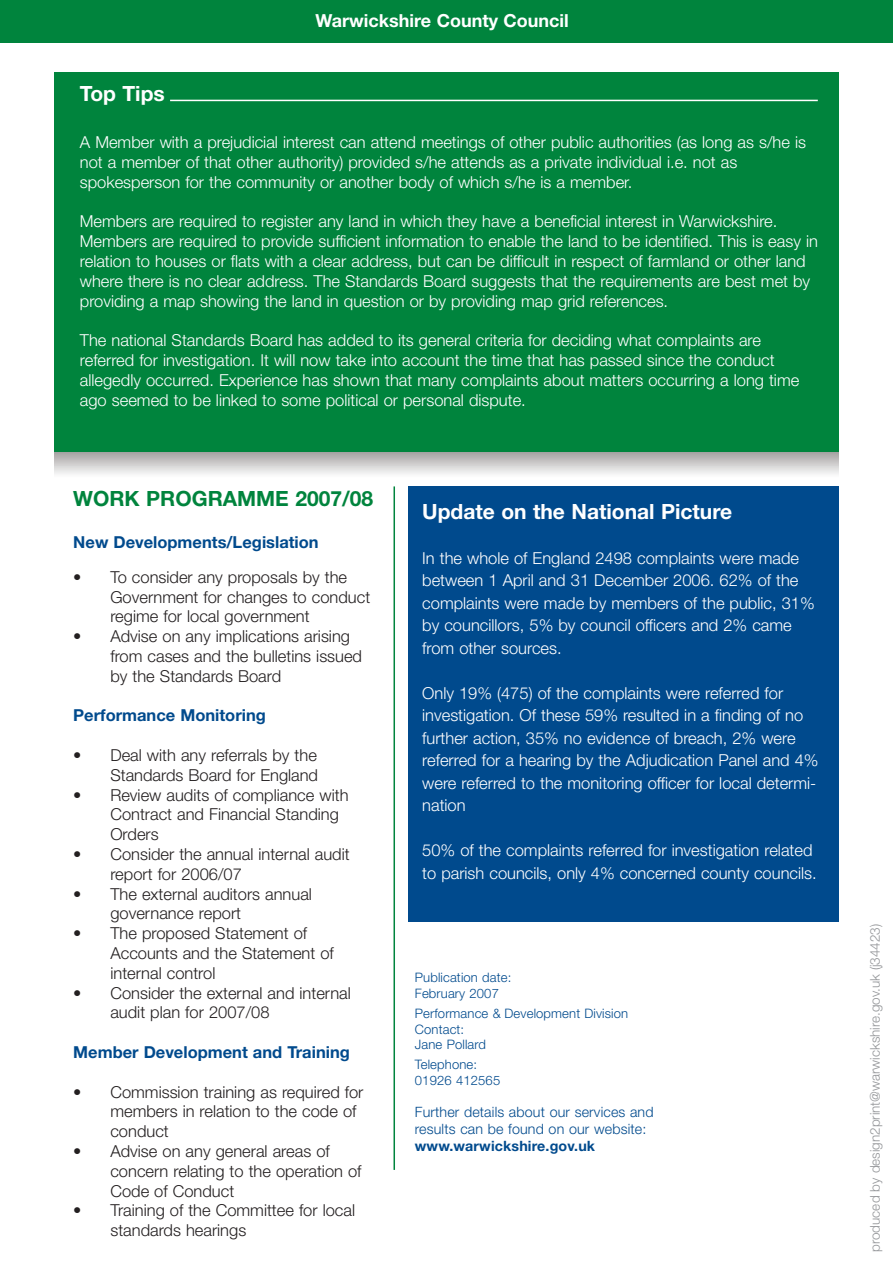
<style>
.page{position:relative;width:893px;height:1263px;background:#fff}
.page>*{position:absolute;margin:0;border:0;box-sizing:border-box;transform-origin:0 0}
.t1{font:700 21px "Helvetica Neue";color:#fff}
.t2{font:700 21px "Helvetica Neue";color:#00843d}
.t3{font:700 18px "Helvetica Neue";color:#fff}
.t4{font:300 16.5px/22.5px "Helvetica Neue";color:#fff}
.t5{font:300 16.5px/19.8px "Helvetica Neue";color:#231f20}
.t6{font:700 16.5px "Helvetica Neue";color:#004a8d}
.t7{font:300 14.25px/17.1px "Helvetica Neue";letter-spacing:.01em;color:#004a8d}
.t8{font:700 14.25px "Helvetica Neue";letter-spacing:.01em;color:#004a8d}
.t9{font:300 13.5px "Helvetica Neue";color:#939598}
.t10{font:300 13.05px/15.6px "Helvetica Neue";letter-spacing:.01em;color:#004a8d}
</style>
<div class="page">
<img style="left:54px;top:452px;width:785px;height:49px">
<div style="left:54px;top:72px;width:785px;height:380px;background:#00843d"></div>
<hr style="left:170px;top:100px;width:648px;height:1px;background:#fff">
<hr style="left:393px;top:486px;width:2px;height:684px;background:#00843d">
<div style="left:409px;top:486px;width:430px;height:436px;background:#004a8d"></div>
<div style="left:0;top:0;width:893px;height:43px;background:#00843d"></div>
<p class="t3" style="left:316px;top:15px;width:255px">Warwickshire County Council</p>
<p class="t1" style="left:80px;top:86px;width:86px">Top Tips</p>
<p class="t4" style="left:80px;top:134px;width:728px;line-height:19.8px">A Member with a prejudicial interest can attend meetings of other public authorities (as long as s/he is not a member of that other authority) provided s/he attends as a private individual i.e. not as spokesperson for the community or another body of which s/he is a member.</p>
<p class="t4" style="left:80px;top:213px;width:740px;line-height:19.8px">Members are required to register any land in which they have a beneficial interest in Warwickshire.<br>Members are required to provide sufficient information to enable the land to be identified. This is easy in relation to houses or flats with a clear address, but can be difficult in respect of farmland or other land where there is no clear address. The Standards Board suggests that the requirements are best met by providing a map showing the land in question or by providing map grid references.</p>
<p class="t4" style="left:80px;top:332px;width:721px;line-height:19.8px">The national Standards Board has added to its general criteria for deciding what complaints are referred for investigation. It will now take into account the time that has passed since the conduct allegedly occurred. Experience has shown that many complaints about matters occurring a long time ago seemed to be linked to some political or personal dispute.</p>
<p class="t2" style="left:73px;top:491px;width:301px">WORK PROGRAMME 2007/08</p>
<p class="t6" style="left:73px;top:536px;width:247px">New Developments/Legislation</p>
<p class="t5" style="left:110px;top:569px;width:261px;text-indent:-37px">• To consider any proposals by the<br>Government for changes to conduct regime for local government</p>
<p class="t5" style="left:110px;top:628px;width:253px;text-indent:-37px">• Advise on any implications arising from cases and the bulletins issued by the Standards Board</p>
<p class="t6" style="left:73px;top:710px;width:194px">Performance Monitoring</p>
<p class="t5" style="left:73px;top:747px;width:246px;text-align:right">• Deal with any referrals by the<br>Standards Board for England</p>
<p class="t5" style="left:110px;top:786px;width:240px;text-indent:-37px">• Review audits of compliance with<br>Contract and Financial Standing<br>Orders</p>
<p class="t5" style="left:110px;top:846px;width:241px;text-indent:-37px">• Consider the annual internal audit report for 2006/07</p>
<p class="t5" style="left:110px;top:885px;width:203px;text-indent:-37px">• The external auditors annual governance report</p>
<p class="t5" style="left:110px;top:925px;width:225px;text-indent:-37px">• The proposed Statement of<br>Accounts and the Statement of internal control</p>
<p class="t5" style="left:110px;top:984px;width:242px;text-indent:-37px">• Consider the external and internal audit plan for 2007/08</p>
<p class="t6" style="left:73px;top:1046px;width:278px">Member Development and Training</p>
<p class="t5" style="left:110px;top:1083px;width:255px;text-indent:-37px">• Commission training as required for members in relation to the code of conduct</p>
<p class="t5" style="left:110px;top:1143px;width:253px;text-indent:-37px">• Advise on any general areas of concern relating to the operation of<br>Code of Conduct</p>
<p class="t5" style="left:110px;top:1202px;width:246px;text-indent:-37px">• Training of the Committee for local standards hearings</p>
<p class="t1" style="left:422px;top:504px;width:311px">Update on the National Picture</p>
<p class="t4" style="left:422px;top:548px;width:394px">In the whole of England 2498 complaints were made between 1 April and 31 December 2006. 62% of the complaints were made by members of the public, 31% by councillors, 5% by council officers and 2% came from other sources.</p>
<p class="t4" style="left:422px;top:683px;width:398px">Only 19% (475) of the complaints were referred for investigation. Of these 59% resulted in a finding of no further action, 35% no evidence of breach, 2% were referred for a hearing by the Adjudication Panel and 4% were referred to the monitoring officer for local determi&shy;nation</p>
<p class="t4" style="left:422px;top:841px;width:396px">50% of the complaints referred for investigation related to parish councils, only 4% concerned county councils.</p>
<p class="t10" style="left:415px;top:971px;width:98px">Publication date:<br>February 2007</p>
<p class="t10" style="left:415px;top:1006px;width:215px">Performance &amp; Development Division<br>Contact:<br>Jane Pollard</p>
<p class="t10" style="left:415px;top:1058px;width:87px">Telephone:<br>01926 412565</p>
<p class="t7" style="left:415px;top:1105px;width:240px">Further details about our services and results can be found on our website:</p>
<p class="t8" style="left:415px;top:1141px;width:182px">www.warwickshire.gov.uk</p>
<p class="t9" style="left:870px;top:1252px;width:329px;rotate:-90deg">produced by design2print@warwickshire.gov.uk (j34423)</p>
</div>
